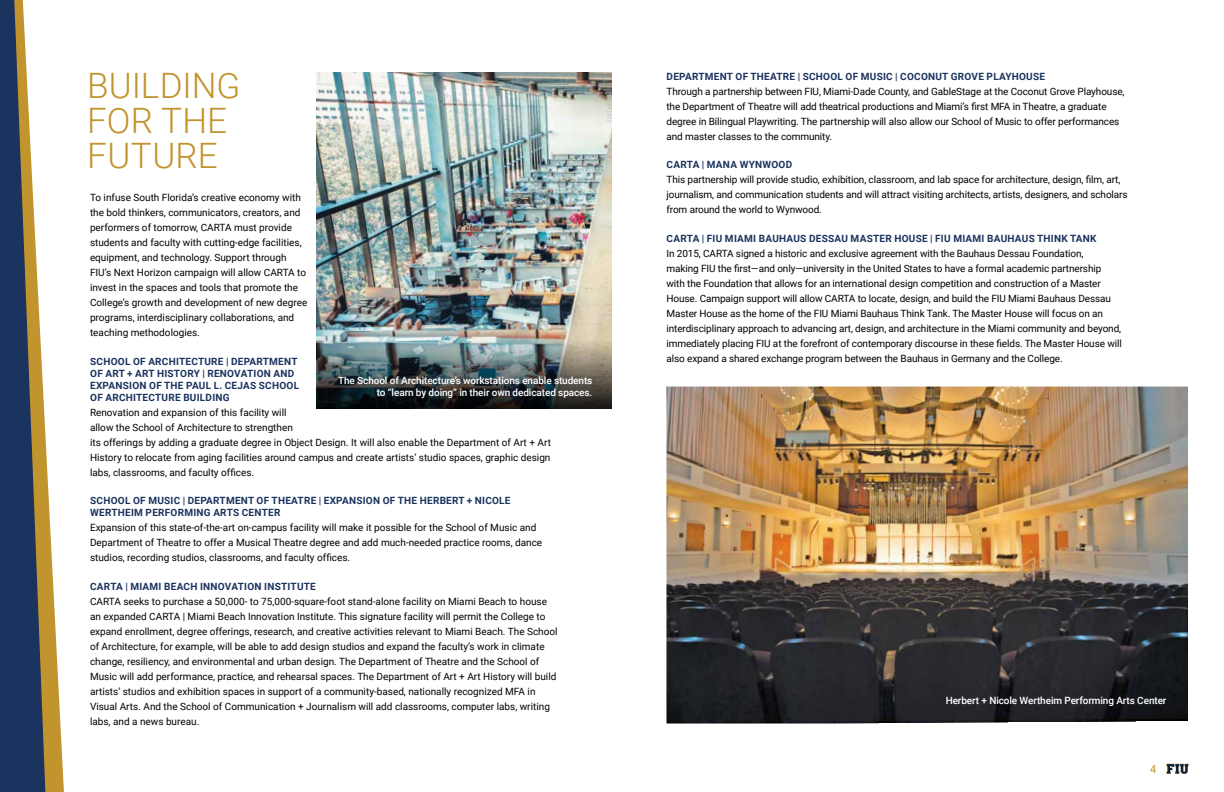
<style>
.page{position:relative;width:1224px;height:792px;background:#fff}
.page>*{position:absolute;margin:0;border:0;box-sizing:border-box;transform-origin:0 0}
.t1{font:300 35px/35px "Roboto";letter-spacing:.005em;color:#c1942d}
.t2{font:11px "Roboto";color:#c1942d}
.t3{font:10px/15px "Roboto";color:#000}
.t4{font:700 10px/12px "Roboto";letter-spacing:.025em;color:#1b335f}
.t5{font:500 10px/12px "Roboto";letter-spacing:-.01em;color:#fff;text-align:right}
</style>
<div class="page">
<img style="left:666px;top:387px;width:522px;height:337px">
<svg style="left:45px;top:428px;width:19px;height:364px"></svg>
<svg style="left:0;top:0;width:45px;height:792px;background:#5b616a"></svg>
<svg style="left:1166px;top:764px;width:23px;height:10px"></svg>
<img style="left:317px;top:72px;width:295px;height:268px">
<img style="left:317px;top:340px;width:295px;height:69px">
<h1 class="t1" style="left:87px;top:67px;width:155px">BUILDING<br>FOR THE<br>FUTURE</h1>
<p class="t3" style="left:90px;top:190px;width:219px">To infuse South Florida’s creative economy with the bold thinkers, communicators, creators, and performers of tomorrow, CARTA must provide students and faculty with cutting-edge facilities, equipment, and technology. Support through FIU’s Next Horizon campaign will allow CARTA to invest in the spaces and tools that promote the College’s growth and development of new degree programs, interdisciplinary collaborations, and teaching methodologies.</p>
<p class="t4" style="left:90px;top:355px;width:210px">SCHOOL OF ARCHITECTURE | DEPARTMENT OF ART + ART HISTORY | RENOVATION AND EXPANSION OF THE PAUL L. CEJAS SCHOOL OF ARCHITECTURE BUILDING</p>
<p class="t3" style="left:90px;top:404px;width:462px">Renovation and expansion of this facility will<br>allow the School of Architecture to strengthen<br>its offerings by adding a graduate degree in Object Design. It will also enable the Department of Art + Art History to relocate from aging facilities around campus and create artists’ studio spaces, graphic design labs, classrooms, and faculty offices.</p>
<p class="t4" style="left:90px;top:494px;width:422px">SCHOOL OF MUSIC | DEPARTMENT OF THEATRE | EXPANSION OF THE HERBERT + NICOLE<br>WERTHEIM PERFORMING ARTS CENTER</p>
<p class="t3" style="left:90px;top:520px;width:454px">Expansion of this state-of-the-art on-campus facility will make it possible for the School of Music and<br>Department of Theatre to offer a Musical Theatre degree and add much-needed practice rooms, dance studios, recording studios, classrooms, and faculty offices.</p>
<p class="t4" style="left:90px;top:580px;width:227px">CARTA | MIAMI BEACH INNOVATION INSTITUTE</p>
<p class="t3" style="left:90px;top:593px;width:469px">CARTA seeks to purchase a 50,000- to 75,000-square-foot stand-alone facility on Miami Beach to house an expanded CARTA | Miami Beach Innovation Institute. This signature facility will permit the College to expand enrollment, degree offerings, research, and creative activities relevant to Miami Beach. The School of Architecture, for example, will be able to add design studios and expand the faculty’s work in climate change, resiliency, and environmental and urban design. The Department of Theatre and the School of Music will add performance, practice, and rehearsal spaces. The Department of Art + Art History will build artists’ studios and exhibition spaces in support of a community-based, nationally recognized MFA in Visual Arts. And the School of Communication + Journalism will add classrooms, computer labs, writing labs, and a news bureau.</p>
<p class="t5" style="left:338px;top:374px;width:256px">The School of Architecture’s workstations enable students to “learn by doing” in their own dedicated spaces.</p>
<p class="t4" style="left:667px;top:70px;width:380px">DEPARTMENT OF THEATRE | SCHOOL OF MUSIC | COCONUT GROVE PLAYHOUSE</p>
<p class="t3" style="left:666px;top:83px;width:460px">Through a partnership between FIU, Miami-Dade County, and GableStage at the Coconut Grove Playhouse, the Department of Theatre will add theatrical productions and Miami’s first MFA in Theatre, a graduate degree in Bilingual Playwriting. The partnership will also allow our School of Music to offer performances and master classes to the community.</p>
<p class="t4" style="left:667px;top:158px;width:127px">CARTA | MANA WYNWOOD</p>
<p class="t3" style="left:666px;top:172px;width:463px">This partnership will provide studio, exhibition, classroom, and lab space for architecture, design, film, art, journalism, and communication students and will attract visiting architects, artists, designers, and scholars from around the world to Wynwood.</p>
<p class="t4" style="left:667px;top:232px;width:431px">CARTA | FIU MIAMI BAUHAUS DESSAU MASTER HOUSE | FIU MIAMI BAUHAUS THINK TANK</p>
<p class="t3" style="left:666px;top:245px;width:457px">In 2015, CARTA signed a historic and exclusive agreement with the Bauhaus Dessau Foundation,<br>making FIU the first—and only—university in the United States to have a formal academic partnership with the Foundation that allows for an international design competition and construction of a Master House. Campaign support will allow CARTA to locate, design, and build the FIU Miami Bauhaus Dessau Master House as the home of the FIU Miami Bauhaus Think Tank. The Master House will focus on an interdisciplinary approach to advancing art, design, and architecture in the Miami community and beyond, immediately placing FIU at the forefront of contemporary discourse in these fields. The Master House will also expand a shared exchange program between the Bauhaus in Germany and the College.</p>
<p class="t5" style="left:946px;top:694px;width:222px">Herbert + Nicole Wertheim Performing Arts Center</p>
<p class="t2" style="left:1150px;top:761px;width:8px">4</p>
</div>
